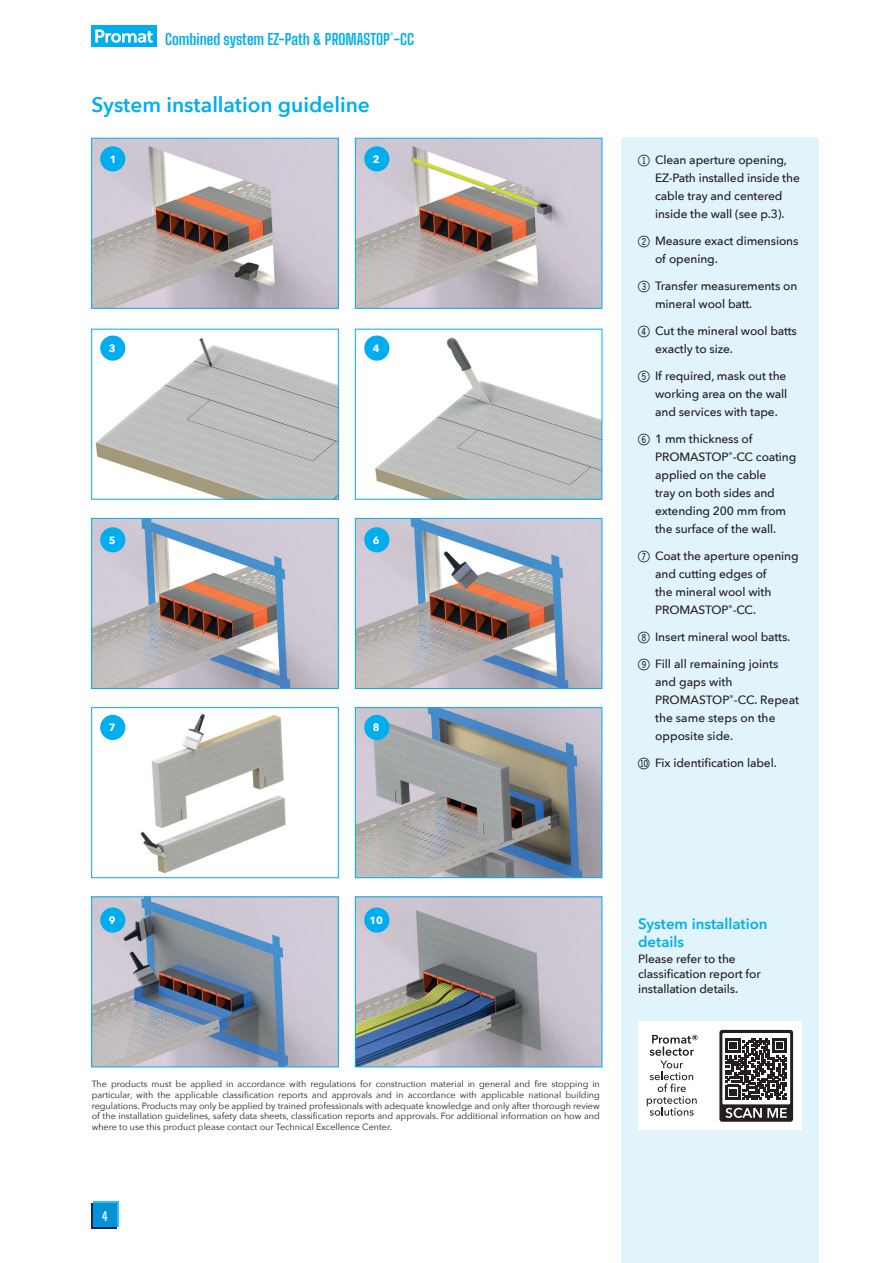
<style>
.page{position:relative;width:893px;height:1263px;background:#fff}
.page>*{position:absolute;margin:0;border:0;box-sizing:border-box;transform-origin:0 0}
.Body_Titel{font:600 21px "Avenir Next";color:#00aeef}
.t1{font:700 15px "Big Shoulders Text";color:#00aeef}
.Body_Titel-2{font:600 15px/18px "Avenir Next W1 G";color:#00aeef}
.Body_-_opsomming_-_NIVEAU_1{font:500 12px/18px "Avenir Next";letter-spacing:-.01em;color:#231f20}
.Body{font:500 12px/15px "Avenir Next";letter-spacing:-.01em;color:#231f20}
.t2{font:700 12px "Big Shoulders Text";color:#fff}
.t3{font:700 10.5px "Avenir Next";color:#fff}
.Info_box_LAST_footnote-6_5_3_Regular_bla{font:9px/10.8px "Avenir Next";color:#231f20;text-align:justify}
.s1{font-family:"Double Digits Round";font-weight:400;font-size:15px}
</style>
<div class="page">
<div style="left:91px;top:1203px;width:26px;height:26px;background:#162472"></div>
<svg style="left:93px;top:1201px;width:26px;height:26px"></svg>
<div style="left:91px;top:26px;width:66px;height:21px;background:#00aeef"></div>
<svg style="left:95px;top:30px;width:58px;height:13px"></svg>
<div style="left:621px;top:138px;width:198px;height:1125px;background:#e1f4fc"></div>
<img style="left:93px;top:140px;width:244px;height:167px">
<div style="left:91px;top:138px;width:248px;height:171px;border:1px solid #00aeef"></div>
<div style="left:100px;top:146px;width:25px;height:25px;background:#00aeef;border-radius:50%"></div>
<img style="left:95px;top:336px;width:242px;height:161px">
<div style="left:91px;top:329px;width:248px;height:170px;border:1px solid #00aeef"></div>
<div style="left:100px;top:335px;width:25px;height:26px;background:#00aeef;border-radius:50%"></div>
<img style="left:93px;top:520px;width:244px;height:167px">
<div style="left:91px;top:518px;width:248px;height:171px;border:1px solid #00aeef"></div>
<div style="left:100px;top:527px;width:25px;height:25px;background:#00aeef;border-radius:50%"></div>
<img style="left:100px;top:713px;width:186px;height:161px">
<div style="left:91px;top:707px;width:248px;height:171px;border:1px solid #00aeef"></div>
<div style="left:100px;top:715px;width:25px;height:25px;background:#00aeef;border-radius:50%"></div>
<img style="left:93px;top:898px;width:244px;height:167px">
<div style="left:91px;top:896px;width:248px;height:171px;border:1px solid #00aeef"></div>
<div style="left:100px;top:907px;width:25px;height:26px;background:#00aeef;border-radius:50%"></div>
<img style="left:357px;top:140px;width:243px;height:167px">
<div style="left:355px;top:138px;width:247px;height:171px;border:1px solid #00aeef"></div>
<div style="left:364px;top:146px;width:25px;height:25px;background:#00aeef;border-radius:50%"></div>
<img style="left:375px;top:337px;width:225px;height:160px">
<div style="left:364px;top:335px;width:25px;height:26px;background:#00aeef;border-radius:50%"></div>
<img style="left:357px;top:520px;width:243px;height:167px">
<div style="left:355px;top:518px;width:247px;height:171px;border:1px solid #00aeef"></div>
<div style="left:364px;top:527px;width:25px;height:25px;background:#00aeef;border-radius:50%"></div>
<img style="left:357px;top:709px;width:243px;height:167px">
<div style="left:355px;top:707px;width:247px;height:171px;border:1px solid #00aeef"></div>
<div style="left:364px;top:715px;width:25px;height:25px;background:#00aeef;border-radius:50%"></div>
<img style="left:357px;top:898px;width:243px;height:167px">
<div style="left:364px;top:907px;width:25px;height:26px;background:#00aeef;border-radius:50%"></div>
<div style="left:638px;top:1021px;width:163px;height:109px;background:#fff"></div>
<div style="left:719px;top:1030px;width:74px;height:92px;background:#231f20;border-radius:3px"></div>
<div style="left:722px;top:1033px;width:68px;height:71px;background:#fff"></div>
<svg style="left:725px;top:1108px;width:62px;height:10px"></svg>
<svg style="left:647px;top:1035px;width:51px;height:81px"></svg>
<svg style="left:725px;top:1038px;width:62px;height:61px"></svg>
<p class="t1" style="left:165px;top:27px;width:251px">Combined system EZ-Path &amp; PROMASTOP<sup>®</sup>-CC</p>
<p class="Body_Titel" style="left:91px;top:87px;width:280px">System installation guideline</p>
<p class="t3" style="left:110px;top:150px;width:8px">1</p>
<p class="t3" style="left:373px;top:150px;width:8px">2</p>
<p class="t3" style="left:109px;top:339px;width:8px">3</p>
<p class="t3" style="left:373px;top:339px;width:8px">4</p>
<p class="t3" style="left:109px;top:531px;width:8px">5</p>
<p class="t3" style="left:373px;top:531px;width:8px">6</p>
<p class="t3" style="left:109px;top:718px;width:8px">7</p>
<p class="t3" style="left:373px;top:718px;width:8px">8</p>
<p class="Body_-_opsomming_-_NIVEAU_1" style="left:655px;top:150px;width:146px;text-indent:-17px"><span class="s1">1</span> Clean aperture opening,<br>EZ-Path installed inside the cable tray and centered inside the wall (see p.3).</p>
<p class="Body_-_opsomming_-_NIVEAU_1" style="left:655px;top:231px;width:145px;text-indent:-17px"><span class="s1">2</span> Measure exact dimensions of opening.</p>
<p class="Body_-_opsomming_-_NIVEAU_1" style="left:655px;top:276px;width:144px;text-indent:-17px"><span class="s1">3</span> Transfer measurements on mineral wool batt.</p>
<p class="Body_-_opsomming_-_NIVEAU_1" style="left:655px;top:321px;width:143px;text-indent:-17px"><span class="s1">4</span> Cut the mineral wool batts exactly to size.</p>
<p class="Body_-_opsomming_-_NIVEAU_1" style="left:655px;top:366px;width:134px;text-align:justify;text-indent:-17px"><span class="s1">5</span> If required, mask out the working area on the wall and services with tape.</p>
<p class="Body_-_opsomming_-_NIVEAU_1" style="left:655px;top:429px;width:143px;text-indent:-17px"><span class="s1">6</span> 1 mm thickness of<br>PROMASTOP<sup>®</sup>-CC coating applied on the cable<br>tray on both sides and extending 200 mm from the surface of the wall.</p>
<p class="Body_-_opsomming_-_NIVEAU_1" style="left:655px;top:546px;width:145px;text-indent:-17px"><span class="s1">7</span> Coat the aperture opening and cutting edges of<br>the mineral wool with<br>PROMASTOP<sup>®</sup>-CC.</p>
<p class="Body_-_opsomming_-_NIVEAU_1" style="left:638px;top:627px;width:154px"><span class="s1">8</span> Insert mineral wool batts.</p>
<p class="Body_-_opsomming_-_NIVEAU_1" style="left:655px;top:654px;width:145px;text-indent:-17px"><span class="s1">9</span> Fill all remaining joints and gaps with<br>PROMASTOP<sup>®</sup>-CC. Repeat the same steps on the opposite side.</p>
<p class="Body_-_opsomming_-_NIVEAU_1" style="left:638px;top:753px;width:140px"><span class="s1">bl</span> Fix identification label.</p>
<p class="t3" style="left:109px;top:911px;width:8px">9</p>
<p class="t3" style="left:369px;top:911px;width:15px">10</p>
<p class="Body_Titel-2" style="left:638px;top:915px;width:131px">System installation details</p>
<p class="Body" style="left:638px;top:951px;width:124px">Please refer to the classification report for installation details.</p>
<p class="Info_box_LAST_footnote-6_5_3_Regular_bla" style="left:92px;top:1078px;width:510px">The products must be applied in accordance with regulations for construction material in general and fire stopping in particular, with the applicable classification reports and approvals and in accordance with applicable national building regulations. Products may only be applied by trained professionals with adequate knowledge and only after thorough review of the installation guidelines, safety data sheets, classification reports and approvals. For additional information on how and where to use this product please contact our Technical Excellence Center.</p>
<p class="t2" style="left:102px;top:1207px;width:7px">4</p>
</div>
